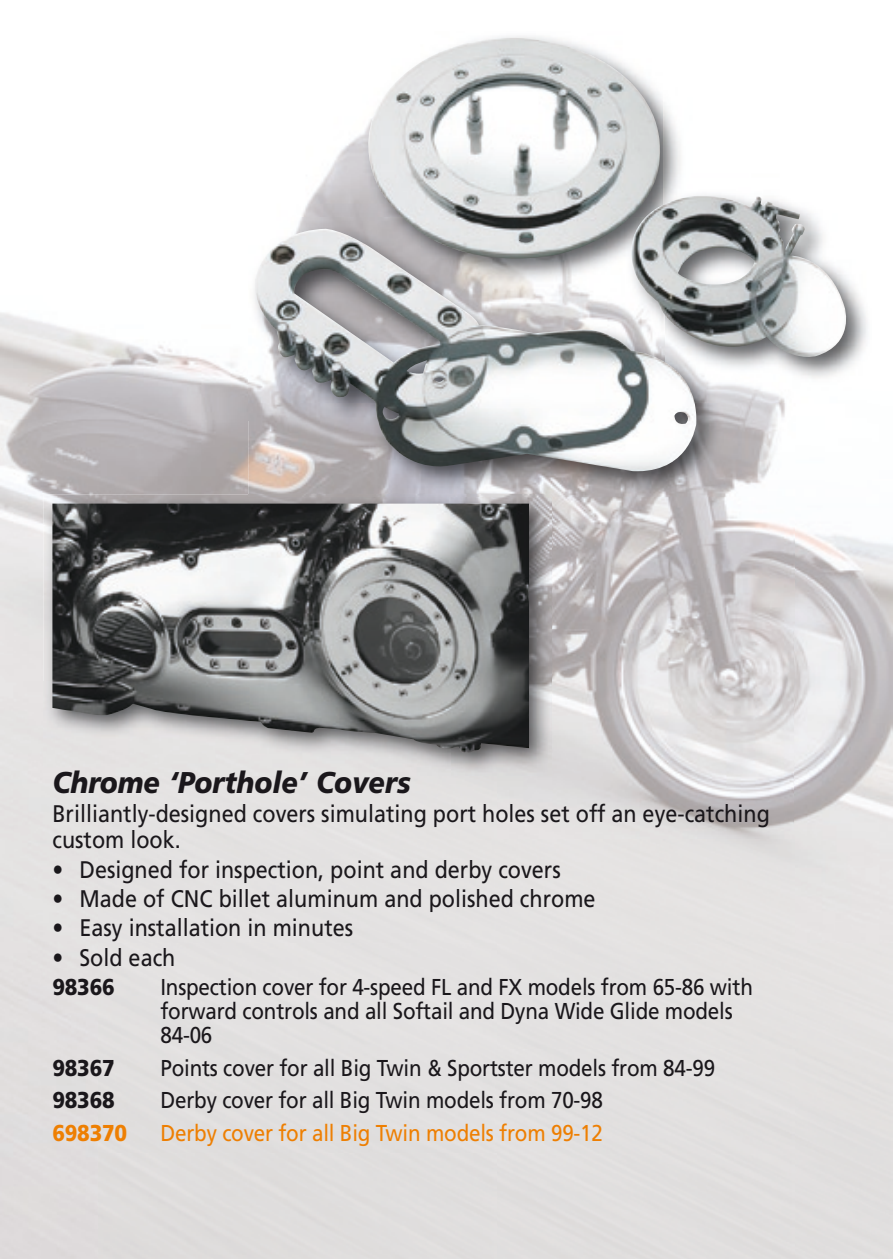
<style>
.page{position:relative;width:893px;height:1259px;background:#fff}
.page>*{position:absolute;margin:0;border:0;box-sizing:border-box;transform-origin:0 0}
.t1{font:italic 900 30px "Frutiger";color:#1a171b;scale:.9 1}
.t2{font:24px/25.8px "Frutiger";color:#1a171b;scale:.9 1}
.t3{font:23.1px/24px "Frutiger";letter-spacing:-.01em;color:#1a171b;scale:.9 1}
.t4{font:23.1px "Frutiger";letter-spacing:-.01em;color:#ee7f02;scale:.9 1}
.t5{font:900 23.1px "Frutiger";letter-spacing:-.01em;color:#1a171b;scale:.9 1}
.t6{font:900 23.1px "Frutiger";letter-spacing:-.01em;color:#ee7f02;scale:.9 1}
</style>
<div class="page">
<img style="left:794px;top:528px;width:99px;height:731px">
<img style="left:0;top:312px;width:248px;height:212px">
<img style="left:552px;top:496px;width:242px;height:133px">
<img style="left:496px;top:629px;width:298px;height:630px">
<img style="left:44px;top:495px;width:508px;height:280px">
<img style="left:52px;top:503px;width:477px;height:252px">
<img style="left:248px;top:36px;width:619px;height:460px">
<img style="left:248px;top:495px;width:304px;height:1px">
<img style="left:255px;top:38px;width:594px;height:434px">
<p class="t1" style="left:52px;top:765px;width:399px">Chrome ‘Porthole’ Covers</p>
<p class="t2" style="left:52px;top:801px;width:799px">Brilliantly-designed covers simulating port holes set off an eye-catching custom look.</p>
<p class="t2" style="left:52px;top:856px;width:566px">• Designed for inspection, point and derby covers</p>
<p class="t2" style="left:52px;top:885px;width:605px">• Made of CNC billet aluminum and polished chrome</p>
<p class="t2" style="left:52px;top:915px;width:336px">• Easy installation in minutes</p>
<p class="t2" style="left:52px;top:944px;width:138px">• Sold each</p>
<p class="t5" style="left:52px;top:973px;width:71px">98366</p>
<p class="t3" style="left:160px;top:975px;width:660px">Inspection cover for 4-speed FL and FX models from 65-86 with forward controls and all Softail and Dyna Wide Glide models<br>84-06</p>
<p class="t5" style="left:52px;top:1053px;width:71px">98367</p>
<p class="t3" style="left:160px;top:1055px;width:618px">Points cover for all Big Twin &amp; Sportster models from 84-99</p>
<p class="t5" style="left:52px;top:1086px;width:71px">98368</p>
<p class="t3" style="left:160px;top:1088px;width:493px">Derby cover for all Big Twin models from 70-98</p>
<p class="t6" style="left:52px;top:1119px;width:85px">698370</p>
<p class="t4" style="left:160px;top:1119px;width:493px">Derby cover for all Big Twin models from 99-12</p>
</div>
